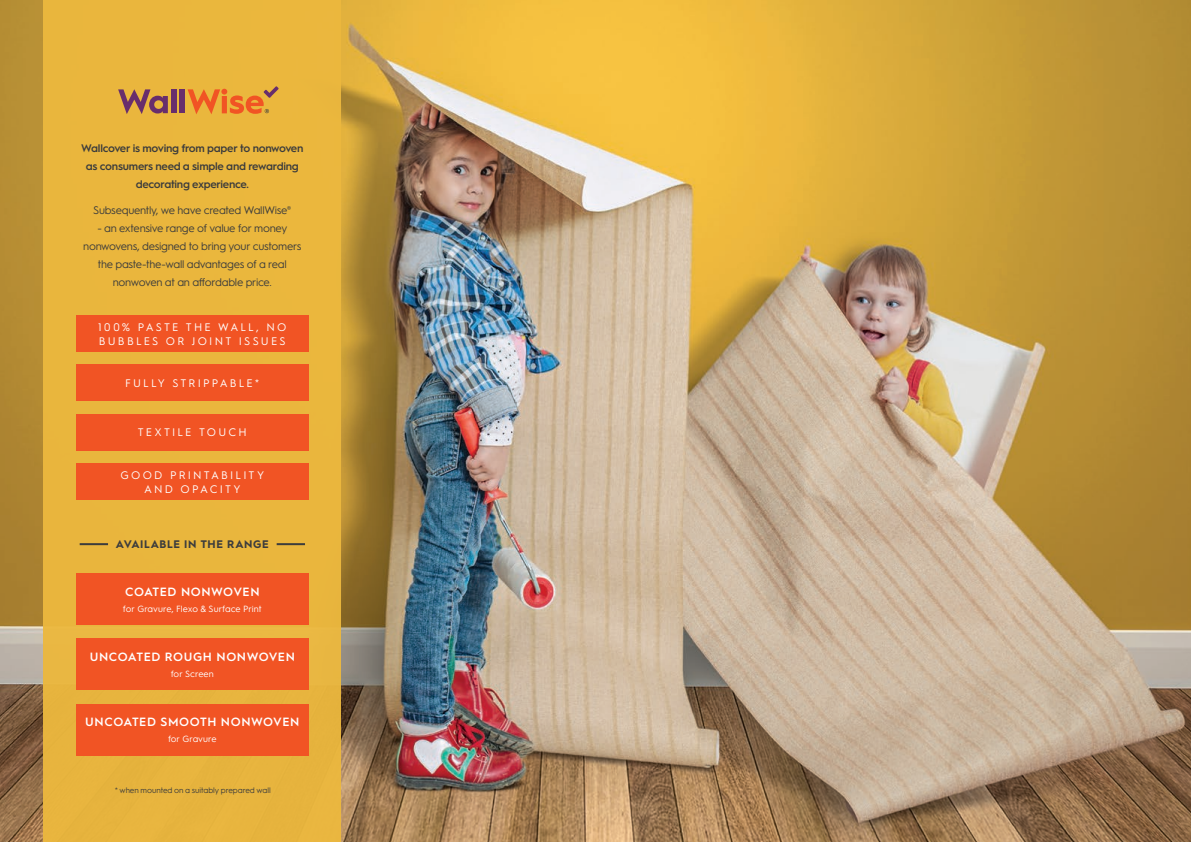
<style>
.page{position:relative;width:1191px;height:842px;background:#fff}
.page>*{position:absolute;margin:0;border:0;box-sizing:border-box;transform-origin:0 0}
.t1{font:600 12px "Hurme Geometric Sans 1";letter-spacing:.04em;color:#fff}
.t2{font:11px/18px "Hurme Geometric Sans 1";letter-spacing:-.03em;color:#3c3c3c;text-align:center}
.t3{font:11px/14px "Hurme Geometric Sans 1";letter-spacing:.2em;color:#fff}
.t4{font:600 11px/18px "Hurme Geometric Sans 1";letter-spacing:-.025em;color:#3c3c3c;text-align:center}
.t5{font:700 11px "Hurme Geometric Sans 1";letter-spacing:.065em;color:#3c3c3c}
.t6{font:9px "Hurme Geometric Sans 1";color:#fff}
.t7{font:8px "Hurme Geometric Sans 1";letter-spacing:-.01em;color:#3c3c3c}
</style>
<div class="page">
<img style="left:0;top:0;width:1191px;height:842px">
<div style="left:43px;top:0;width:298px;height:842px;background:#ecb83e"></div>
<div style="left:76px;top:315px;width:233px;height:36px;background:#f15424"></div>
<div style="left:76px;top:365px;width:233px;height:36px;background:#f15424"></div>
<div style="left:76px;top:414px;width:233px;height:36px;background:#f15424"></div>
<div style="left:76px;top:574px;width:233px;height:51px;background:#f15424"></div>
<div style="left:76px;top:639px;width:233px;height:51px;background:#f15424"></div>
<div style="left:76px;top:704px;width:233px;height:51px;background:#f15424"></div>
<div style="left:76px;top:464px;width:233px;height:36px;background:#f15424"></div>
<svg style="left:118px;top:89px;width:50px;height:25px"></svg>
<div style="left:171px;top:89px;width:5px;height:24px;background:#682e6c"></div>
<div style="left:180px;top:89px;width:5px;height:24px;background:#682e6c"></div>
<svg style="left:188px;top:86px;width:90px;height:28px"></svg>
<hr style="left:80px;top:543px;width:28px;height:2px;background:#3c3c3c">
<hr style="left:277px;top:543px;width:28px;height:2px;background:#3c3c3c">
<p class="t4" style="left:81px;top:138px;width:224px">Wallcover is moving from paper to nonwoven as consumers need a simple and rewarding decorating experience.</p>
<p class="t2" style="left:93px;top:201px;width:200px">Subsequently, we have created WallWise®</p>
<p class="t2" style="left:83px;top:219px;width:220px">- an extensive range of value for money nonwovens, designed to bring your customers the paste-the-wall advantages of a real nonwoven at an affordable price.</p>
<p class="t3" style="left:98px;top:319px;width:190px">100% PASTE THE WALL, NO<br>BUBBLES OR JOINT ISSUES</p>
<p class="t3" style="left:125px;top:376px;width:136px">FULLY STRIPPABLE*</p>
<p class="t3" style="left:138px;top:424px;width:111px">TEXTILE TOUCH</p>
<p class="t3" style="left:121px;top:468px;width:145px;text-align:center">GOOD PRINTABILITY<br>AND OPACITY</p>
<p class="t5" style="left:116px;top:536px;width:154px">AVAILABLE IN THE RANGE</p>
<p class="t1" style="left:125px;top:583px;width:136px">COATED NONWOVEN</p>
<p class="t6" style="left:123px;top:602px;width:140px">for Gravure, Flexo &amp; Surface Print</p>
<p class="t1" style="left:90px;top:648px;width:207px">UNCOATED ROUGH NONWOVEN</p>
<p class="t6" style="left:171px;top:668px;width:45px">for Screen</p>
<p class="t1" style="left:85px;top:714px;width:216px">UNCOATED SMOOTH NONWOVEN</p>
<p class="t6" style="left:168px;top:733px;width:50px">for Gravure</p>
<p class="t7" style="left:115px;top:784px;width:158px">* when mounted on a suitably prepared wall</p>
</div>
